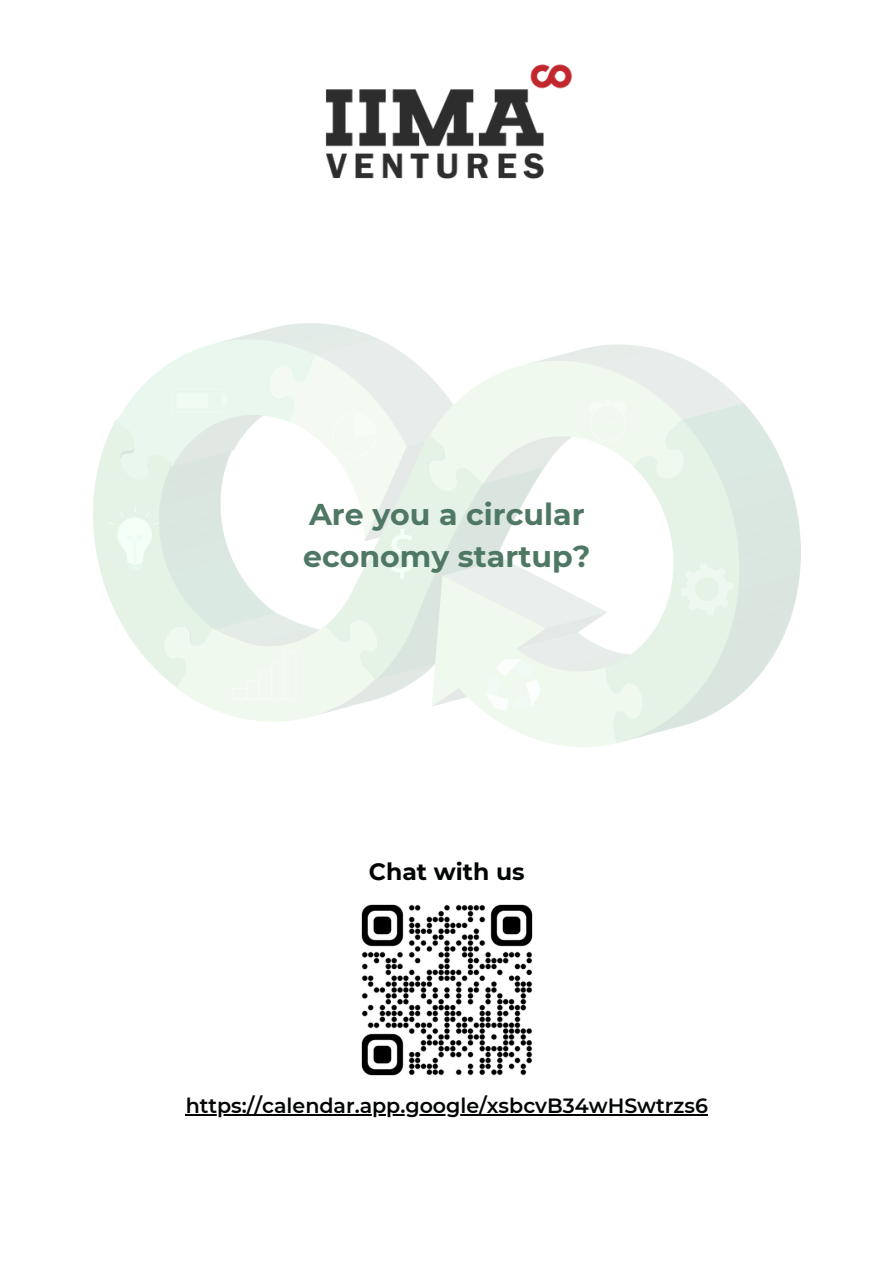
<style>
.page{position:relative;width:894px;height:1264px;background:#fff}
.page>*{position:absolute;margin:0;border:0;box-sizing:border-box;transform-origin:0 0}
.t1{font:700 30px/41.7px "Montserrat";color:#4f7864}
.t2{font:700 23.55px "Montserrat";color:#040606}
.t3{font:600 20.55px "Montserrat";color:#040606}
</style>
<div class="page">
<img style="left:93px;top:324px;width:706px;height:423px">
<img style="left:361px;top:904px;width:172px;height:172px">
<hr style="left:186px;top:1113px;width:521px;height:2px;background:#040606">
<img style="left:325px;top:64px;width:248px;height:115px">
<h2 class="t1" style="left:303px;top:493px;width:288px">Are you a circular economy startup?</h2>
<h1 class="t2" style="left:369px;top:857px;width:157px">Chat with us</h1>
<p class="t3" style="left:186px;top:1092px;width:523px">https://calendar.app.google/xsbcvB34wHSwtrzs6</p>
</div>
